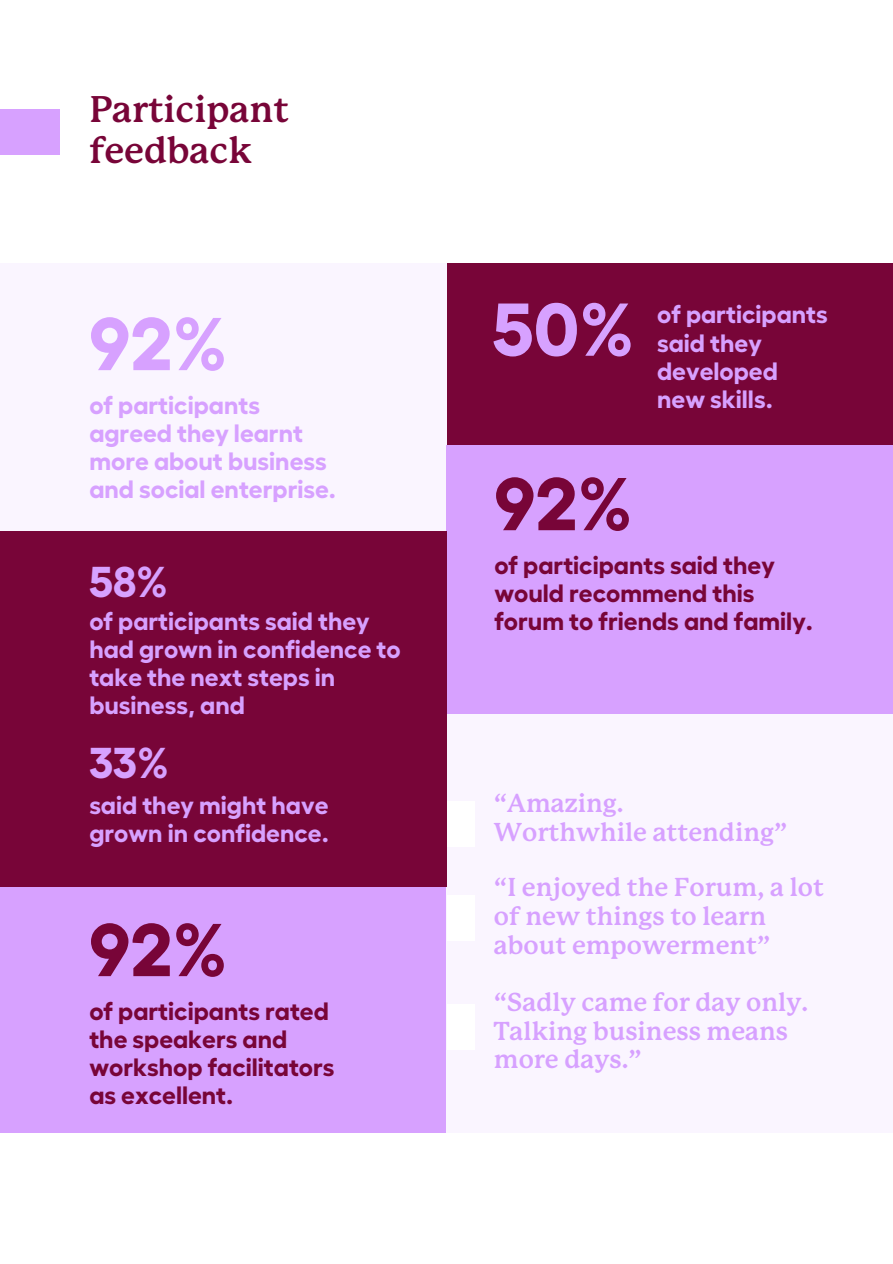
<style>
.page{position:relative;width:893px;height:1264px;background:#fff}
.page>*{position:absolute;margin:0;border:0;box-sizing:border-box;transform-origin:0 0}
.t1{font:700 74.55px "Fellix";color:#d7a1ff}
.t2{font:700 74.55px "Fellix";color:#780538}
.t3{font:700 43.05px "Fellix";color:#d7a1ff}
.t4{font:700 36.3px/41.7px "P22 Mackinac Pro";color:#780538}
.t5{font:700 25.35px/29.2px "P22 Mackinac Pro";color:#d7a1ff}
.t6{font:700 25.05px/28.2px "Fellix";color:#d7a1ff}
.t7{font:700 25.05px/28.2px "Fellix";color:#780538}
</style>
<div class="page">
<div style="left:0;top:109px;width:60px;height:45px;background:#d7a1ff"></div>
<div style="left:0;top:263px;width:446px;height:268px;background:#faf5ff"></div>
<div style="left:0;top:887px;width:446px;height:245px;background:#d7a1ff"></div>
<div style="left:446px;top:713px;width:446px;height:419px;background:#faf5ff"></div>
<div style="left:446px;top:801px;width:28px;height:45px;background:#fff"></div>
<div style="left:446px;top:895px;width:28px;height:45px;background:#fff"></div>
<div style="left:446px;top:1004px;width:28px;height:45px;background:#fff"></div>
<div style="left:446px;top:445px;width:446px;height:268px;background:#d7a1ff"></div>
<div style="left:446px;top:263px;width:446px;height:182px;background:#780538"></div>
<div style="left:0;top:531px;width:446px;height:356px;background:#780538"></div>
<p class="t4" style="left:89px;top:90px;width:201px">Participant feedback</p>
<p class="t1" style="left:89px;top:293px;width:140px">92%</p>
<p class="t6" style="left:89px;top:388px;width:248px">of participants agreed they learnt more about business and social enterprise.</p>
<p class="t3" style="left:89px;top:552px;width:80px">58%</p>
<p class="t6" style="left:89px;top:605px;width:313px">of participants said they had grown in confidence to take the next steps in business, and</p>
<p class="t3" style="left:89px;top:733px;width:81px">33%</p>
<p class="t6" style="left:89px;top:789px;width:241px">said they might have grown in confidence.</p>
<p class="t2" style="left:89px;top:898px;width:140px">92%</p>
<p class="t7" style="left:89px;top:994px;width:247px">of participants rated the speakers and workshop facilitators as excellent.</p>
<p class="t1" style="left:492px;top:278px;width:143px">50%</p>
<p class="t6" style="left:657px;top:298px;width:172px">of participants said they developed</p>
<p class="t6" style="left:657px;top:383px;width:117px">new skills.</p>
<p class="t2" style="left:494px;top:453px;width:140px">92%</p>
<p class="t7" style="left:494px;top:548px;width:320px">of participants said they would recommend this forum to friends and family.</p>
<p class="t5" style="left:494px;top:790px;width:131px">“Amazing.</p>
<p class="t5" style="left:494px;top:819px;width:295px">Worthwhile attending”</p>
<p class="t5" style="left:494px;top:873px;width:331px">“I enjoyed the Forum, a lot of new things to learn about empowerment”</p>
<p class="t5" style="left:494px;top:988px;width:316px;line-height:28.8px">“Sadly came for day only.<br>Talking business means</p>
<p class="t5" style="left:494px;top:1046px;width:149px">more days.”</p>
</div>
